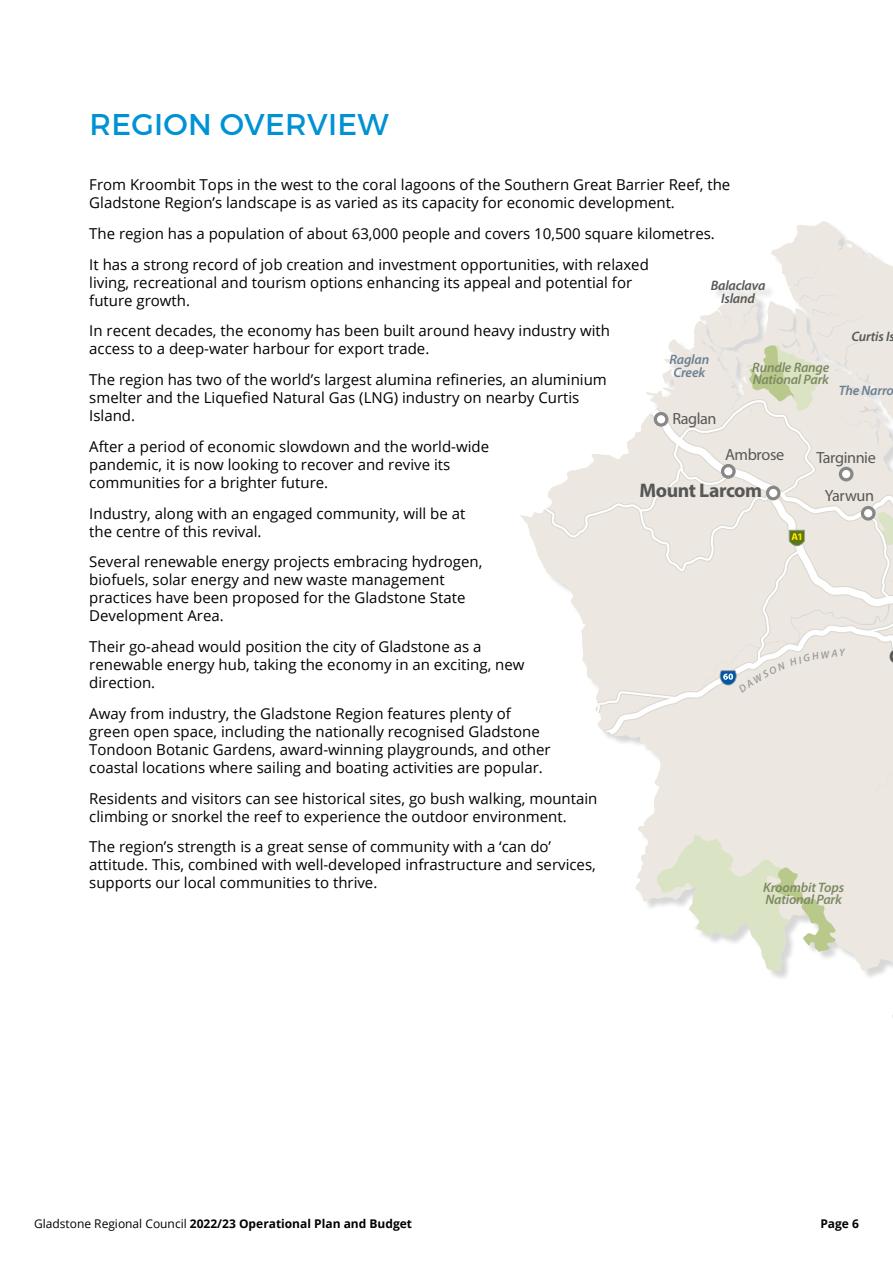
<style>
.page{position:relative;width:893px;height:1263px;background:#fff}
.page>*{position:absolute;margin:0;border:0;box-sizing:border-box;transform-origin:0 0}
.t1{font:30px "Montserrat";letter-spacing:.01em;color:#0092d4}
.t2{font:700 19.8px "Myriad Pro";letter-spacing:-.025em;color:#575756}
.t3{font:16.2px "Myriad Pro";letter-spacing:-.025em;color:#575756}
.t4{font:15px/18px "Open Sans";color:#000}
.t5{font:italic 600 13.65px/12.5px "Myriad Pro";letter-spacing:-.015em;color:#7e8a61}
.t6{font:italic 600 13.65px/12.5px "Myriad Pro";letter-spacing:-.015em;color:#575756;text-align:center}
.t7{font:italic 600 13.65px/12.5px "Myriad Pro";letter-spacing:-.015em;color:#6d7f91}
.t8{font:700 12px "Open Sans";color:#000}
.s1{font-weight:400}
</style>
<div class="page">
<svg style="left:520px;top:321px;width:179px;height:245px"></svg>
<svg style="left:545px;top:400px;width:348px;height:618px;fill:#ece8e1"></svg>
<svg style="left:861px;top:506px;width:32px;height:64px;background:#e4e2d9"></svg>
<svg style="left:654px;top:412px;width:14px;height:15px"></svg>
<svg style="left:699px;top:221px;width:194px;height:279px"></svg>
<svg style="left:789px;top:530px;width:16px;height:16px"></svg>
<svg style="left:720px;top:649px;width:126px;height:44px;background:#e6e4e0"></svg>
<h1 class="t1" style="left:89px;top:106px;width:300px">REGION OVERVIEW</h1>
<p class="t4" style="left:89px;top:175px;width:643px">From Kroombit Tops in the west to the coral lagoons of the Southern Great Barrier Reef, the<br>Gladstone Region’s landscape is as varied as its capacity for economic development.</p>
<p class="t4" style="left:89px;top:218px;width:627px;line-height:30.8px">The region has a population of about 63,000 people and covers 10,500 square kilometres.<br>It has a strong record of job creation and investment opportunities, with relaxed</p>
<p class="t4" style="left:89px;top:273px;width:544px">living, recreational and tourism options enhancing its appeal and potential for future growth.</p>
<p class="t4" style="left:89px;top:321px;width:522px">In recent decades, the economy has been built around heavy industry with access to a deep-water harbour for export trade.</p>
<p class="t4" style="left:89px;top:370px;width:519px">The region has two of the world’s largest alumina refineries, an aluminium smelter and the Liquefied Natural Gas (LNG) industry on nearby Curtis<br>Island.</p>
<p class="t4" style="left:89px;top:437px;width:401px">After a period of economic slowdown and the world-wide pandemic, it is now looking to recover and revive its communities for a brighter future.</p>
<p class="t4" style="left:89px;top:504px;width:378px">Industry, along with an engaged community, will be at the centre of this revival.</p>
<p class="t4" style="left:89px;top:552px;width:395px">Several renewable energy projects embracing hydrogen, biofuels, solar energy and new waste management practices have been proposed for the Gladstone State Development Area.</p>
<p class="t4" style="left:89px;top:637px;width:437px">Their go-ahead would position the city of Gladstone as a renewable energy hub, taking the economy in an exciting, new direction.</p>
<p class="t4" style="left:89px;top:704px;width:463px">Away from industry, the Gladstone Region features plenty of green open space, including the nationally recognised Gladstone Tondoon Botanic Gardens, award-winning playgrounds, and other coastal locations where sailing and boating activities are popular.</p>
<p class="t4" style="left:89px;top:789px;width:510px">Residents and visitors can see historical sites, go bush walking, mountain climbing or snorkel the reef to experience the outdoor environment.</p>
<p class="t4" style="left:89px;top:837px;width:508px">The region’s strength is a great sense of community with a ‘can do’ attitude. This, combined with well-developed infrastructure and services, supports our local communities to thrive.</p>
<p class="t6" style="left:711px;top:279px;width:56px">Balaclava<br>Island</p>
<p class="t6" style="left:851px;top:330px;width:45px">Curtis Is</p>
<p class="t7" style="left:669px;top:353px;width:41px">Raglan<br>Creek</p>
<p class="t5" style="left:752px;top:361px;width:79px">Rundle Range<br>National Park</p>
<p class="t7" style="left:839px;top:384px;width:57px">The Narro</p>
<p class="t3" style="left:672px;top:409px;width:46px">Raglan</p>
<p class="t3" style="left:725px;top:444px;width:61px">Ambrose</p>
<p class="t3" style="left:816px;top:447px;width:61px">Targinnie</p>
<h2 class="t2" style="left:639px;top:478px;width:124px">Mount Larcom</h2>
<p class="t3" style="left:825px;top:486px;width:51px">Yarwun</p>
<p class="t5" style="left:763px;top:880px;width:82px">Kroombit Tops<br>National Park</p>
<p class="t8" style="left:34px;top:1215px;width:380px"><span class="s1">Gladstone Regional Council</span> 2022/23 Operational Plan and Budget</p>
<p class="t8" style="left:820px;top:1215px;width:40px">Page 6</p>
</div>
